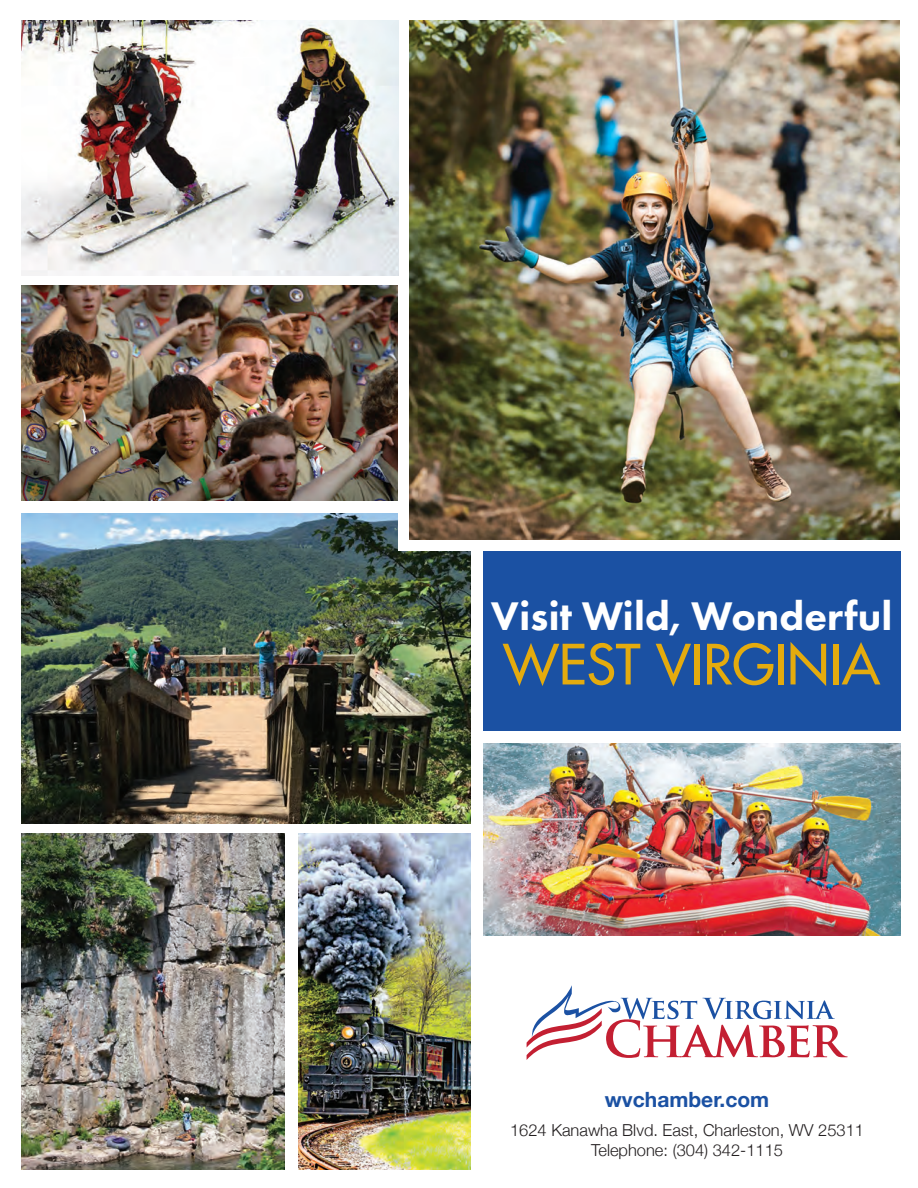
<style>
.page{position:relative;width:918px;height:1188px;background:#fff}
.page>*{position:absolute;margin:0;border:0;box-sizing:border-box;transform-origin:0 0}
.t1{font:500 54px "Futura Std";color:#e4ab0e}
.t2{font:800 41.4px "Futura PT";color:#fff}
.t3{font:700 21px "Helvetica Neue";color:#1b51a3}
.t4{font:300 16.5px/19.8px "Helvetica Neue";color:#231f20;text-align:center}
</style>
<div class="page">
<img style="left:483px;top:743px;width:417px;height:192px">
<img style="left:22px;top:286px;width:376px;height:214px">
<img style="left:22px;top:514px;width:449px;height:309px">
<div style="left:398px;top:278px;width:449px;height:273px;background:#fff"></div>
<img style="left:22px;top:20px;width:376px;height:255px">
<img style="left:22px;top:834px;width:263px;height:335px">
<img style="left:298px;top:834px;width:173px;height:335px">
<img style="left:410px;top:20px;width:489px;height:520px">
<div style="left:483px;top:551px;width:417px;height:179px;background:#1b51a3"></div>
<svg style="left:527px;top:985px;width:321px;height:75px"></svg>
<h2 class="t2" style="left:491px;top:591px;width:403px">Visit Wild, Wonderful</h2>
<h1 class="t1" style="left:503px;top:631px;width:378px">WEST VIRGINIA</h1>
<p class="t3" style="left:605px;top:1083px;width:166px">wvchamber.com</p>
<p class="t4" style="left:510px;top:1119px;width:355px">1624 Kanawha Blvd. East, Charleston, WV 25311<br>Telephone: (304) 342-1115</p>
</div>
